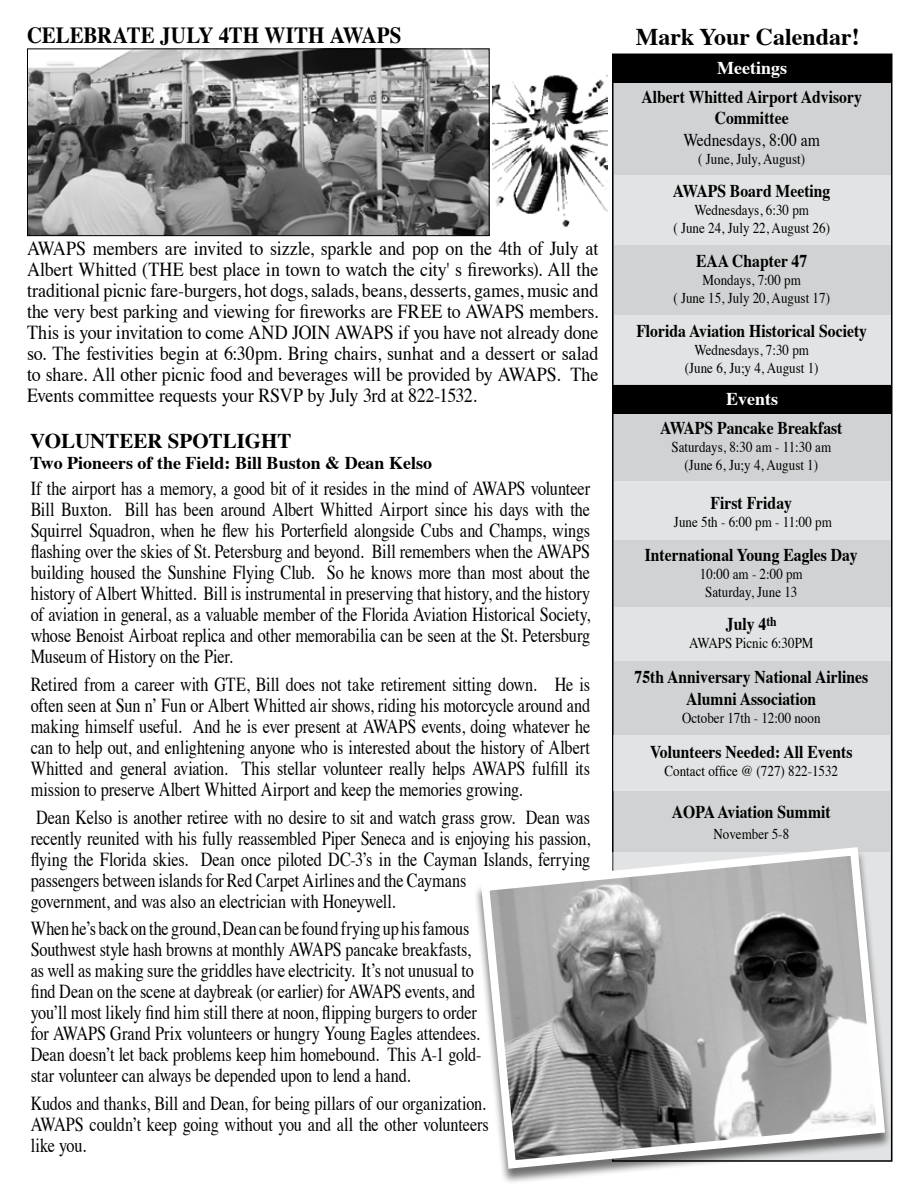
<style>
.page{position:relative;width:918px;height:1188px;background:#fff}
.page>*{position:absolute;margin:0;border:0;box-sizing:border-box;transform-origin:0 0}
.t1{font:700 24px "Times";color:#000}
.t2{font:700 23.1px "Times";letter-spacing:-.01em;color:#000;scale:.91 1}
.t3{font:700 21px "Times";color:#000}
.t4{font:19.8px/21px "Times";letter-spacing:-.01em;color:#000;scale:.82 1}
.t5{font:19.8px/21px "Times";letter-spacing:-.01em;color:#000;text-align:justify;scale:.91 1}
.t6{font:700 18px/21.6px "Times";color:#000;text-align:center;scale:.87 1}
.t7{font:700 18px "Times";color:#000}
.t8{font:18px "Times";color:#000;scale:.87 1}
.t9{font:700 18px "Times";color:#fff}
.t10{font:15px/18px "Times";color:#000;text-align:center;scale:.87 1}
</style>
<div class="page">
<img style="left:492px;top:75px;width:116px;height:152px">
<div style="left:613px;top:54px;width:279px;height:1107px;background:#d0d2d3"></div>
<div style="left:614px;top:54px;width:277px;height:29px;background:#000"></div>
<div style="left:614px;top:385px;width:277px;height:29px;background:#000"></div>
<div style="left:614px;top:176px;width:276px;height:69px;background:#e2e3e4"></div>
<div style="left:614px;top:315px;width:276px;height:69px;background:#e2e3e4"></div>
<div style="left:614px;top:481px;width:276px;height:59px;background:#e2e3e4"></div>
<div style="left:614px;top:608px;width:276px;height:54px;background:#e2e3e4"></div>
<div style="left:614px;top:735px;width:276px;height:55px;background:#e2e3e4"></div>
<img style="left:29px;top:50px;width:459px;height:184px">
<div style="left:27px;top:48px;width:463px;height:188px;border:1px solid #000"></div>
<div style="left:472px;top:847px;width:419px;height:337px;background:#000;opacity:.56"></div>
<svg style="left:477px;top:843px;width:412px;height:330px"></svg>
<p class="t2" style="left:27px;top:13px;width:33px">Celebrate</p>
<p class="t2" style="left:160px;top:13px;width:29px">July</p>
<p class="t2" style="left:219px;top:13px;width:68px">4th with</p>
<p class="t2" style="left:330px;top:13px;width:80px">AWAPS</p>
<p class="t5" style="left:27px;top:236px;width:629px">AWAPS members are invited to sizzle, sparkle and pop on the 4th of July at Albert Whitted (THE best place in town to watch the city' s fireworks). All the traditional picnic fare-burgers, hot dogs, salads, beans, desserts, games, music and the very best parking and viewing for fireworks are FREE to AWAPS members.<br>This is your invitation to come AND JOIN AWAPS if you have not already done so. The festivities begin at 6:30pm. Bring chairs, sunhat and a dessert or salad to share. All other picnic food and beverages will be provided by AWAPS. The Events committee requests your RSVP by July 3rd at 822-1532.</p>
<p class="t3" style="left:30px;top:421px;width:263px">VOLUNTEER SPOTLIGHT</p>
<p class="t7" style="left:30px;top:446px;width:404px">Two Pioneers of the Field: Bill Buston &amp; Dean Kelso</p>
<p class="t4" style="left:31px;top:476px;width:684px;text-align:justify">If the airport has a memory, a good bit of it resides in the mind of AWAPS volunteer Bill Buxton. Bill has been around Albert Whitted Airport since his days with the Squirrel Squadron, when he flew his Porterfield alongside Cubs and Champs, wings flashing over the skies of St. Petersburg and beyond. Bill remembers when the AWAPS building housed the Sunshine Flying Club. So he knows more than most about the history of Albert Whitted. Bill is instrumental in preserving that history, and the history of aviation in general, as a valuable member of the Florida Aviation Historical Society, whose Benoist Airboat replica and other memorabilia can be seen at the St. Petersburg Museum of History on the Pier.</p>
<p class="t4" style="left:31px;top:672px;width:684px;text-align:justify">Retired from a career with GTE, Bill does not take retirement sitting down. He is often seen at Sun n’ Fun or Albert Whitted air shows, riding his motorcycle around and making himself useful. And he is ever present at AWAPS events, doing whatever he can to help out, and enlightening anyone who is interested about the history of Albert Whitted and general aviation. This stellar volunteer really helps AWAPS fulfill its mission to preserve Albert Whitted Airport and keep the memories growing.</p>
<p class="t4" style="left:31px;top:805px;width:684px">Dean Kelso is another retiree with no desire to sit and watch grass grow. Dean was recently reunited with his fully reassembled Piper Seneca and is enjoying his passion, flying the Florida skies. Dean once piloted DC-3’s in the Cayman Islands, ferrying passengers between islands for Red Carpet Airlines and the Caymans<br>government, and was also an electrician with Honeywell.</p>
<p class="t4" style="left:31px;top:917px;width:551px">When he’s back on the ground, Dean can be found frying up his famous Southwest style hash browns at monthly AWAPS pancake breakfasts, as well as making sure the griddles have electricity. It’s not unusual to find Dean on the scene at daybreak (or earlier) for AWAPS events, and you’ll most likely find him still there at noon, flipping burgers to order for AWAPS Grand Prix volunteers or hungry Young Eagles attendees.<br>Dean doesn’t let back problems keep him homebound. This A-1 gold&shy;star volunteer can always be depended upon to lend a hand.</p>
<p class="t4" style="left:31px;top:1091px;width:560px">Kudos and thanks, Bill and Dean, for being pillars of our organization.<br>AWAPS couldn’t keep going without you and all the other volunteers like you.</p>
<p class="t1" style="left:636px;top:14px;width:225px">Mark Your Calendar!</p>
<p class="t9" style="left:717px;top:51px;width:71px">Meetings</p>
<p class="t6" style="left:642px;top:84px;width:255px">Albert Whitted Airport Advisory<br>Committee</p>
<p class="t8" style="left:683px;top:123px;width:159px">Wednesdays, 8:00 am</p>
<p class="t10" style="left:698px;top:149px;width:124px">( June, July, August)</p>
<p class="t6" style="left:673px;top:179px;width:182px">AWAPS Board Meeting</p>
<p class="t10" style="left:673px;top:200px;width:182px">Wednesdays, 6:30 pm<br>( June 24, July 22, August 26)</p>
<p class="t6" style="left:696px;top:248px;width:129px">EAA Chapter 47</p>
<p class="t10" style="left:673px;top:270px;width:181px">Mondays, 7:00 pm<br>( June 15, July 20, August 17)</p>
<p class="t6" style="left:636px;top:318px;width:267px">Florida Aviation Historical Society</p>
<p class="t10" style="left:685px;top:339px;width:155px">Wednesdays, 7:30 pm (June 6, Ju;y 4, August 1)</p>
<p class="t9" style="left:726px;top:382px;width:54px">Events</p>
<p class="t6" style="left:660px;top:415px;width:211px">AWAPS Pancake Breakfast</p>
<p class="t10" style="left:671px;top:436px;width:185px">Saturdays, 8:30 am - 11:30 am (June 6, Ju;y 4, August 1)</p>
<p class="t6" style="left:711px;top:490px;width:95px">First Friday</p>
<p class="t10" style="left:674px;top:512px;width:183px">June 5th - 6:00 pm - 11:00 pm</p>
<p class="t6" style="left:645px;top:542px;width:246px">International Young Eagles Day</p>
<p class="t10" style="left:700px;top:563px;width:120px">10:00 am - 2:00 pm<br>Saturday, June 13</p>
<p class="t6" style="left:726px;top:612px;width:60px">July 4<sup>th</sup></p>
<p class="t10" style="left:689px;top:633px;width:144px">AWAPS Picnic 6:30PM</p>
<p class="t6" style="left:635px;top:665px;width:270px">75th Anniversary National Airlines<br>Alumni Association</p>
<p class="t10" style="left:682px;top:708px;width:161px">October 17th - 12:00 noon</p>
<p class="t6" style="left:650px;top:739px;width:234px">Volunteers Needed: All Events</p>
<p class="t10" style="left:664px;top:761px;width:201px">Contact office @ (727) 822-1532</p>
<p class="t6" style="left:672px;top:799px;width:184px">AOPA Aviation Summit</p>
<p class="t10" style="left:713px;top:824px;width:89px">November 5-8</p>
</div>
